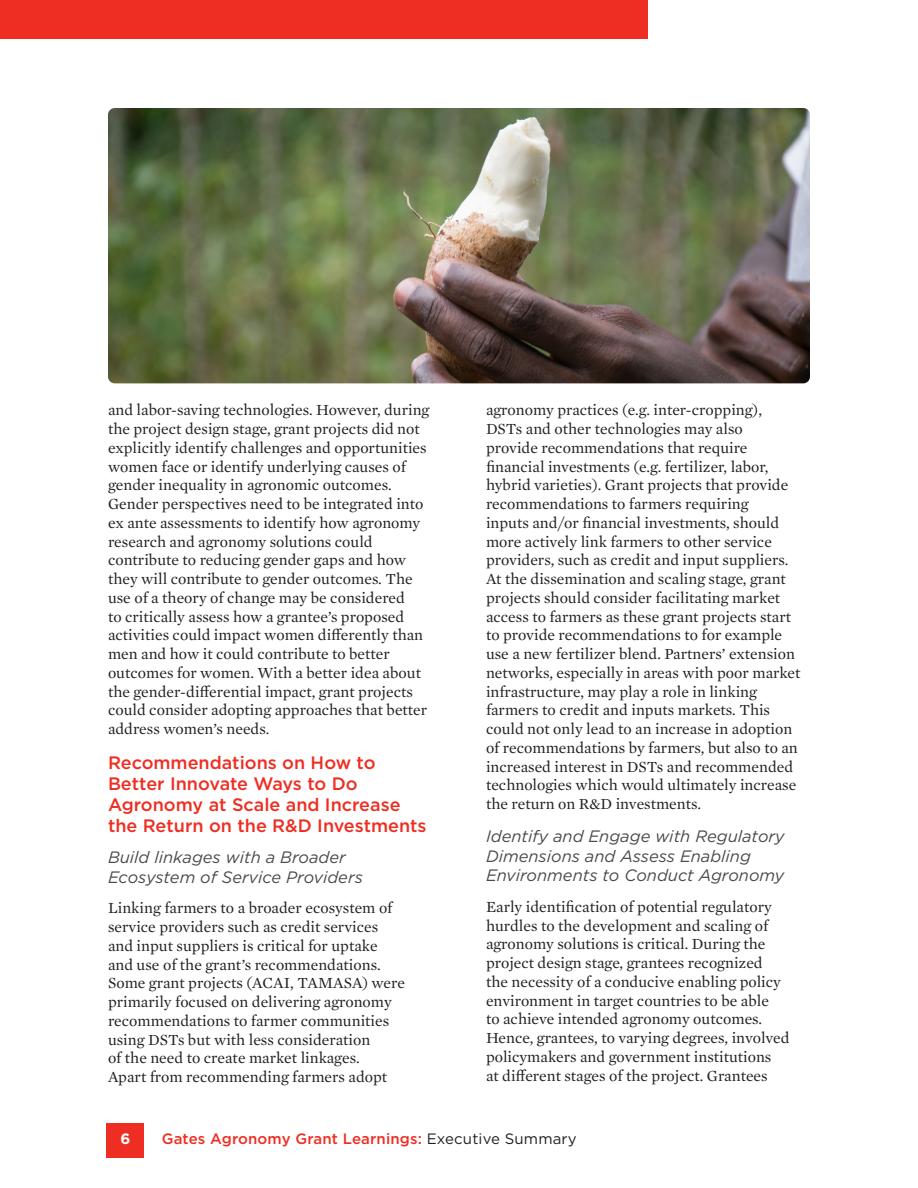
<style>
.page{position:relative;width:918px;height:1188px;background:#fff}
.page>*{position:absolute;margin:0;border:0;box-sizing:border-box;transform-origin:0 0}
.Heading_2{font:500 18px/21px "Gotham";color:#ee2e22}
.Heading_3{font:italic 16.5px/19.5px "Gotham";color:#4a4a4d}
.Body_Text{font:15.75px/18.8px "Mercury Text G1";color:#231f20}
.t1{font:500 15px "Gotham";letter-spacing:.01em;color:#ee2e22}
.t2{font:700 15px "Gotham";color:#fff}
.s1{font-weight:400;color:#231f20}
</style>
<div class="page">
<div style="left:107px;top:1123px;width:37px;height:35px;background:#ee2e22"></div>
<img style="left:108px;top:108px;width:702px;height:275px">
<div style="left:0;top:0;width:648px;height:38px;background:#ee2e22"></div>
<p class="Body_Text" style="left:108px;top:400px;width:323px">and labor-saving technologies. However, during the project design stage, grant projects did not explicitly identify challenges and opportunities women face or identify underlying causes of gender inequality in agronomic outcomes.<br>Gender perspectives need to be integrated into ex ante assessments to identify how agronomy research and agronomy solutions could contribute to reducing gender gaps and how they will contribute to gender outcomes. The use of a theory of change may be considered<br>to critically assess how a grantee’s proposed activities could impact women differently than men and how it could contribute to better outcomes for women. With a better idea about the gender-differential impact, grant projects could consider adopting approaches that better address women’s needs.</p>
<p class="Heading_2" style="left:108px;top:751px;width:320px">Recommendations on How to<br>Better Innovate Ways to Do<br>Agronomy at Scale and Increase the Return on the R&amp;D Investments</p>
<p class="Heading_3" style="left:108px;top:847px;width:256px">Build linkages with a Broader<br>Ecosystem of Service Providers</p>
<p class="Body_Text" style="left:108px;top:898px;width:299px">Linking farmers to a broader ecosystem of service providers such as credit services and input suppliers is critical for uptake and use of the grant’s recommendations.<br>Some grant projects (ACAI, TAMASA) were primarily focused on delivering agronomy recommendations to farmer communities using DSTs but with less consideration<br>of the need to create market linkages.<br>Apart from recommending farmers adopt</p>
<p class="Body_Text" style="left:486px;top:400px;width:316px">agronomy practices (e.g. inter-cropping), DSTs and other technologies may also<br>provide recommendations that require financial investments (e.g. fertilizer, labor, hybrid varieties). Grant projects that provide recommendations to farmers requiring<br>inputs and/or financial investments, should more actively link farmers to other service providers, such as credit and input suppliers.<br>At the dissemination and scaling stage, grant projects should consider facilitating market access to farmers as these grant projects start to provide recommendations to for example use a new fertilizer blend. Partners’ extension networks, especially in areas with poor market infrastructure, may play a role in linking farmers to credit and inputs markets. This could not only lead to an increase in adoption of recommendations by farmers, but also to an increased interest in DSTs and recommended technologies which would ultimately increase the return on R&amp;D investments.</p>
<p class="Heading_3" style="left:486px;top:826px;width:300px">Identify and Engage with Regulatory<br>Dimensions and Assess Enabling<br>Environments to Conduct Agronomy</p>
<p class="Body_Text" style="left:486px;top:896px;width:305px">Early identification of potential regulatory hurdles to the development and scaling of agronomy solutions is critical. During the project design stage, grantees recognized<br>the necessity of a conducive enabling policy environment in target countries to be able<br>to achieve intended agronomy outcomes.<br>Hence, grantees, to varying degrees, involved policymakers and government institutions<br>at different stages of the project. Grantees</p>
<p class="t2" style="left:121px;top:1129px;width:11px">6</p>
<p class="t1" style="left:162px;top:1129px;width:417px">Gates Agronomy Grant Learnings: <span class="s1">Executive Summary</span></p>
</div>
